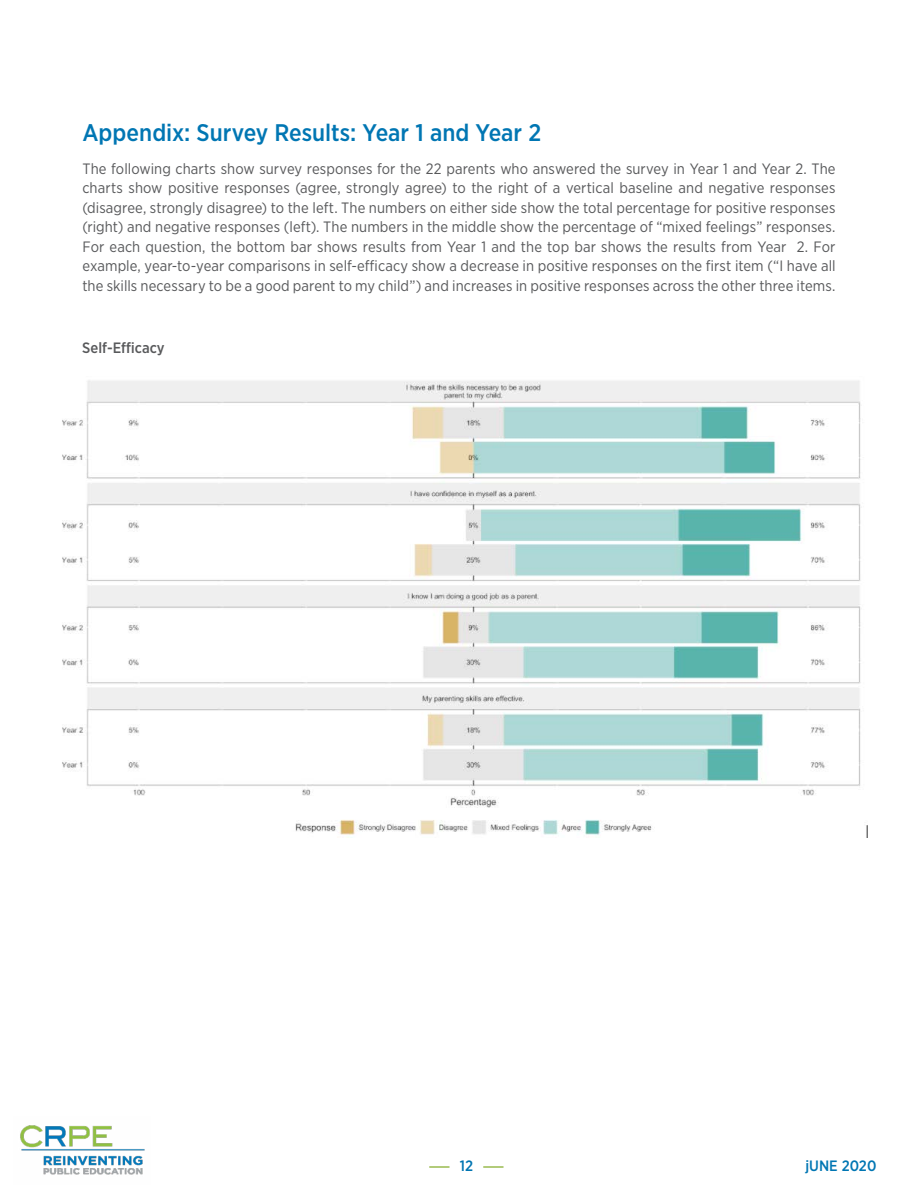
<style>
.page{position:relative;width:918px;height:1188px;background:#fff}
.page>*{position:absolute;margin:0;border:0;box-sizing:border-box;transform-origin:0 0}
.t1{font:500 24px "Gotham Narrow";color:#0076b3}
.t2{font:15px/19.5px "Gotham Narrow";letter-spacing:.005em;color:#58595b;text-align:justify}
.t3{font:500 15px "Gotham Narrow";color:#58595b}
.t4{font:500 15px "Gotham Narrow";color:#0076b3}
.t5{font:500 15px "Gotham Narrow";color:#0075b2}
</style>
<div class="page">
<hr style="left:483px;top:1166px;width:21px;height:2px;background:#9aba4f">
<hr style="left:429px;top:1166px;width:21px;height:2px;background:#9aba4f">
<img style="left:20px;top:1125px;width:125px;height:50px">
<img style="left:62px;top:380px;width:806px;height:457px">
<h1 class="t1" style="left:82px;top:117px;width:460px">Appendix: Survey Results: Year 1 and Year 2</h1>
<p class="t2" style="left:82px;top:158px;width:755px">The following charts show survey responses for the 22 parents who answered the survey in Year 1 and Year 2. The charts show positive responses (agree, strongly agree) to the right of a vertical baseline and negative responses (disagree, strongly disagree) to the left. The numbers on either side show the total percentage for positive responses (right) and negative responses (left). The numbers in the middle show the percentage of “mixed feelings” responses.<br>For each question, the bottom bar shows results from Year 1 and the top bar shows the results from Year 2. For example, year-to-year comparisons in self-efficacy show a decrease in positive responses on the first item (“I have all the skills necessary to be a good parent to my child”) and increases in positive responses across the other three items.</p>
<p class="t3" style="left:82px;top:339px;width:84px">Self-Efficacy</p>
<p class="t4" style="left:805px;top:1156px;width:72px">jUNE 2020</p>
<p class="t5" style="left:460px;top:1157px;width:15px">12</p>
<p class="t4" style="left:810px;top:1157px;width:31px">MAY</p>
</div>
